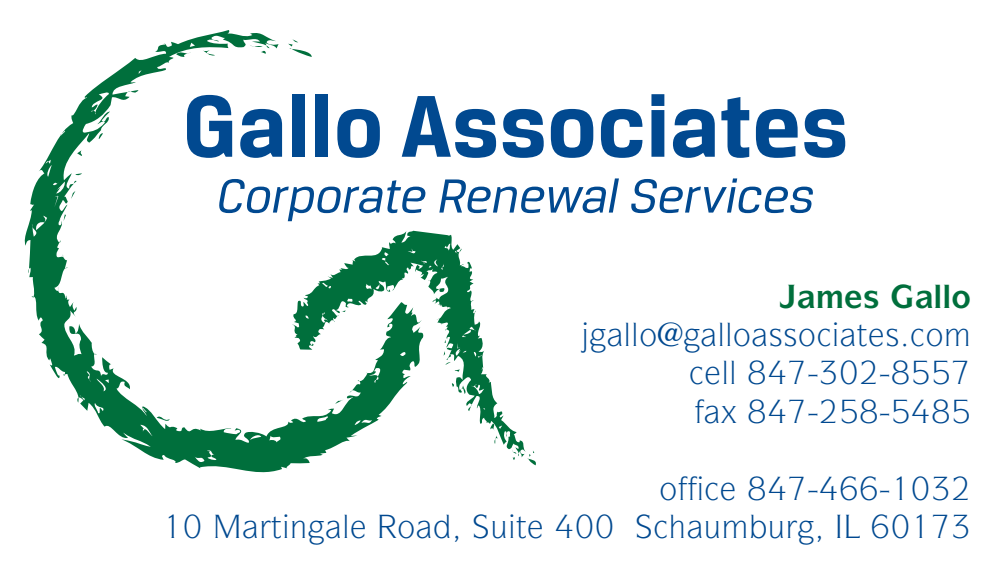
<style>
.page{position:relative;width:1008px;height:576px;background:#fff}
.page>*{position:absolute;margin:0;border:0;box-sizing:border-box;transform-origin:0 0}
.t1{font:700 93.2px "Breuer Text";color:#014990}
.t2{font:italic 50.8px "Breuer Text";color:#014990}
.t3{font:32px "Symbol";color:#014990}
.t4{font:700 32px "Symbol";color:#006f3c}
</style>
<div class="page">
<svg style="left:24px;top:30px;width:288px;height:443px"></svg>
<svg style="left:249px;top:44px;width:21px;height:12px"></svg>
<svg style="left:200px;top:50px;width:15px;height:6px"></svg>
<svg style="left:176px;top:50px;width:15px;height:7px"></svg>
<svg style="left:98px;top:133px;width:5px;height:7px"></svg>
<svg style="left:77px;top:150px;width:7px;height:6px"></svg>
<svg style="left:75px;top:173px;width:7px;height:3px"></svg>
<svg style="left:71px;top:191px;width:4px;height:8px"></svg>
<svg style="left:64px;top:214px;width:2px;height:7px"></svg>
<svg style="left:157px;top:413px;width:13px;height:11px"></svg>
<svg style="left:527px;top:451px;width:9px;height:14px"></svg>
<svg style="left:291px;top:230px;width:235px;height:227px"></svg>
<svg style="left:512px;top:449px;width:7px;height:11px"></svg>
<svg style="left:490px;top:424px;width:9px;height:20px"></svg>
<svg style="left:445px;top:362px;width:15px;height:10px"></svg>
<svg style="left:413px;top:266px;width:8px;height:6px"></svg>
<svg style="left:334px;top:310px;width:12px;height:12px"></svg>
<p class="t1" style="left:183px;top:75px;width:667px">Gallo Associates</p>
<p class="t2" style="left:217px;top:169px;width:599px">Corporate Renewal Services</p>
<p class="t4" style="left:863px;top:276px;width:109px">▲ ●●□</p>
<p class="t3" style="left:271px;top:507px;width:80px">▼■ ●</p>
<p class="t3" style="left:397px;top:507px;width:179px">□ ◆▼ ✔</p>
<p class="t3" style="left:624px;top:315px;width:35px">●●□</p>
<p class="t3" style="left:717px;top:315px;width:100px">●●□ ▲▲□</p>
<p class="t3" style="left:857px;top:315px;width:89px">▼▲□</p>
<p class="t3" style="left:721px;top:353px;width:119px">●● ✔ ✓</p>
</div>
